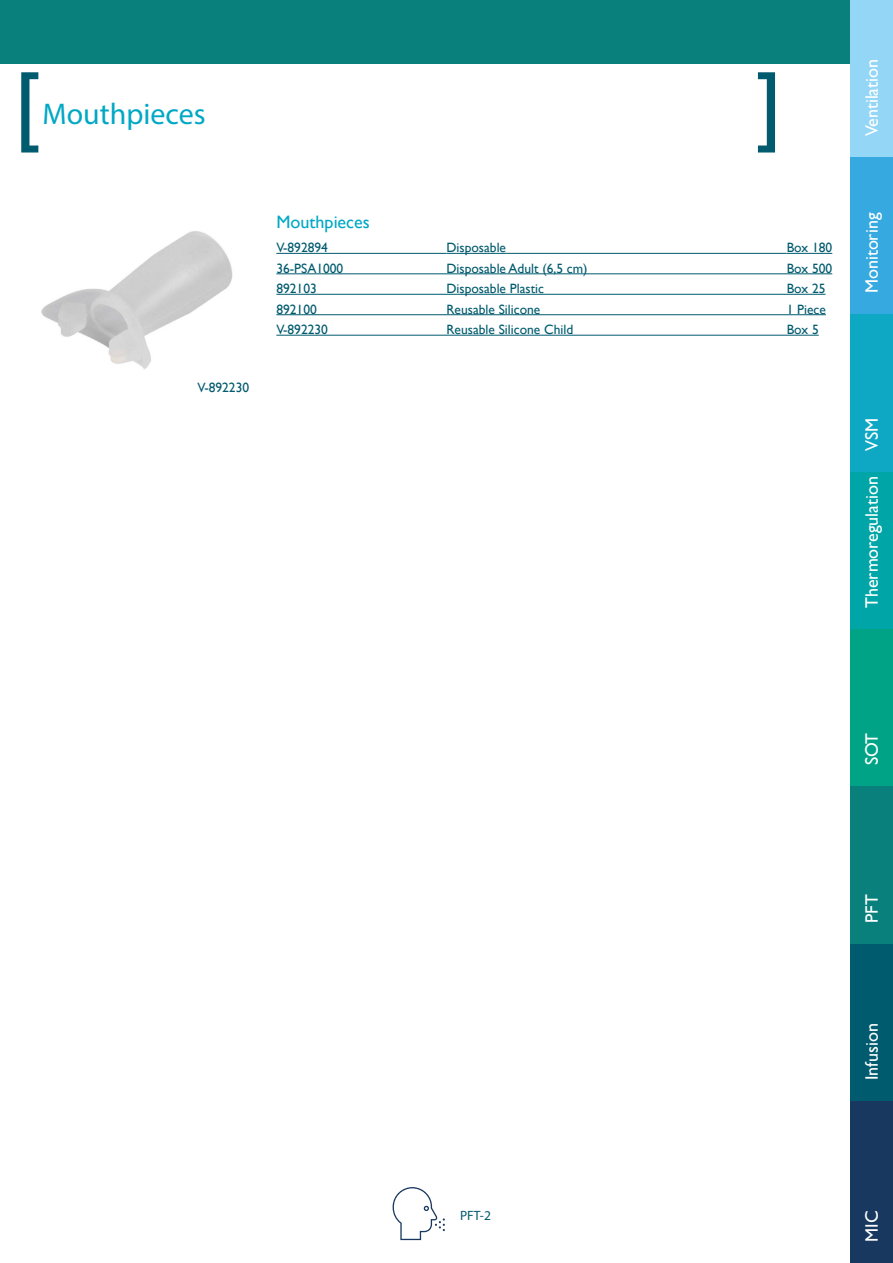
<style>
.page{position:relative;width:893px;height:1263px;background:#fff}
.page>*{position:absolute;margin:0;border:0;box-sizing:border-box;transform-origin:0 0}
.Item_Heading_1{font:30px "Myriad Pro";color:#00a8c5}
.t1{font:18px "Gill Sans";color:#fff}
.Item_Heading_2{font:18px "Gill Sans";color:#00a8c5}
.Item_General{font:13.5px "Gill Sans";color:#005b6e}
.t2{font:13.5px "Myriad Pro";color:#005b6e}
</style>
<div class="page">
<div style="left:0;top:0;width:893px;height:64px;background:#0a807d"></div>
<svg style="left:393px;top:1187px;width:52px;height:53px"></svg>
<div style="left:850px;top:0;width:43px;height:157px;background:#94d6f5"></div>
<div style="left:850px;top:157px;width:43px;height:158px;background:#36a9e1"></div>
<div style="left:850px;top:315px;width:43px;height:157px;background:#0ea7c4"></div>
<div style="left:850px;top:472px;width:43px;height:157px;background:#00a6a7"></div>
<div style="left:850px;top:629px;width:43px;height:158px;background:#00a385"></div>
<div style="left:850px;top:787px;width:43px;height:157px;background:#0a807d"></div>
<div style="left:850px;top:944px;width:43px;height:157px;background:#005b6e"></div>
<div style="left:850px;top:1101px;width:43px;height:162px;background:#18385f"></div>
<svg style="left:758px;top:72px;width:17px;height:81px"></svg>
<svg style="left:21px;top:72px;width:17px;height:81px"></svg>
<img style="left:41px;top:231px;width:192px;height:138px">
<hr style="left:276px;top:253px;width:170px;height:1px;background:#005b6e">
<hr style="left:446px;top:253px;width:60px;height:1px;background:#005b6e">
<hr style="left:506px;top:253px;width:281px;height:1px;background:#005b6e">
<hr style="left:787px;top:253px;width:45px;height:1px;background:#005b6e">
<hr style="left:276px;top:273px;width:556px;height:1px;background:#005b6e">
<hr style="left:276px;top:294px;width:549px;height:1px;background:#005b6e">
<hr style="left:276px;top:314px;width:550px;height:1px;background:#005b6e">
<hr style="left:276px;top:335px;width:543px;height:1px;background:#005b6e">
<p class="Item_Heading_1" style="left:43px;top:95px;width:165px">Mouthpieces</p>
<p class="Item_General" style="left:198px;top:380px;width:53px">V-892230</p>
<p class="Item_Heading_2" style="left:276px;top:211px;width:95px">Mouthpieces</p>
<p class="Item_General" style="left:276px;top:240px;width:53px">V-892894</p>
<p class="Item_General" style="left:446px;top:240px;width:61px">Disposable</p>
<p class="Item_General" style="left:787px;top:240px;width:47px">Box 180</p>
<p class="Item_General" style="left:276px;top:260px;width:68px">36-PSA1000</p>
<p class="Item_General" style="left:446px;top:260px;width:143px">Disposable Adult (6,5 cm)</p>
<p class="Item_General" style="left:787px;top:260px;width:47px">Box 500</p>
<p class="Item_General" style="left:276px;top:281px;width:42px">892103</p>
<p class="Item_General" style="left:446px;top:281px;width:99px">Disposable Plastic</p>
<p class="Item_General" style="left:787px;top:281px;width:40px">Box 25</p>
<p class="Item_General" style="left:276px;top:301px;width:42px">892100</p>
<p class="Item_General" style="left:446px;top:301px;width:95px">Reusable Silicone</p>
<p class="Item_General" style="left:787px;top:301px;width:41px">1 Piece</p>
<p class="Item_General" style="left:276px;top:322px;width:53px">V-892230</p>
<p class="Item_General" style="left:446px;top:322px;width:128px">Reusable Silicone Child</p>
<p class="Item_General" style="left:787px;top:322px;width:34px">Box 5</p>
<h2 class="t1" style="left:861px;top:136px;width:79px;rotate:-90deg">Ventilation</h2>
<h2 class="t1" style="left:861px;top:293px;width:82px;rotate:-90deg">Monitoring</h2>
<h2 class="t1" style="left:861px;top:451px;width:35px;rotate:-90deg">VSM</h2>
<h2 class="t1" style="left:861px;top:608px;width:134px;rotate:-90deg">Thermoregulation</h2>
<h2 class="t1" style="left:861px;top:765px;width:34px;rotate:-90deg">SOT</h2>
<h2 class="t1" style="left:861px;top:923px;width:30px;rotate:-90deg">PFT</h2>
<h2 class="t1" style="left:861px;top:1080px;width:58px;rotate:-90deg">Infusion</h2>
<p class="t2" style="left:460px;top:1207px;width:32px">PFT-2</p>
<h2 class="t1" style="left:861px;top:1242px;width:33px;rotate:-90deg">MIC</h2>
</div>
